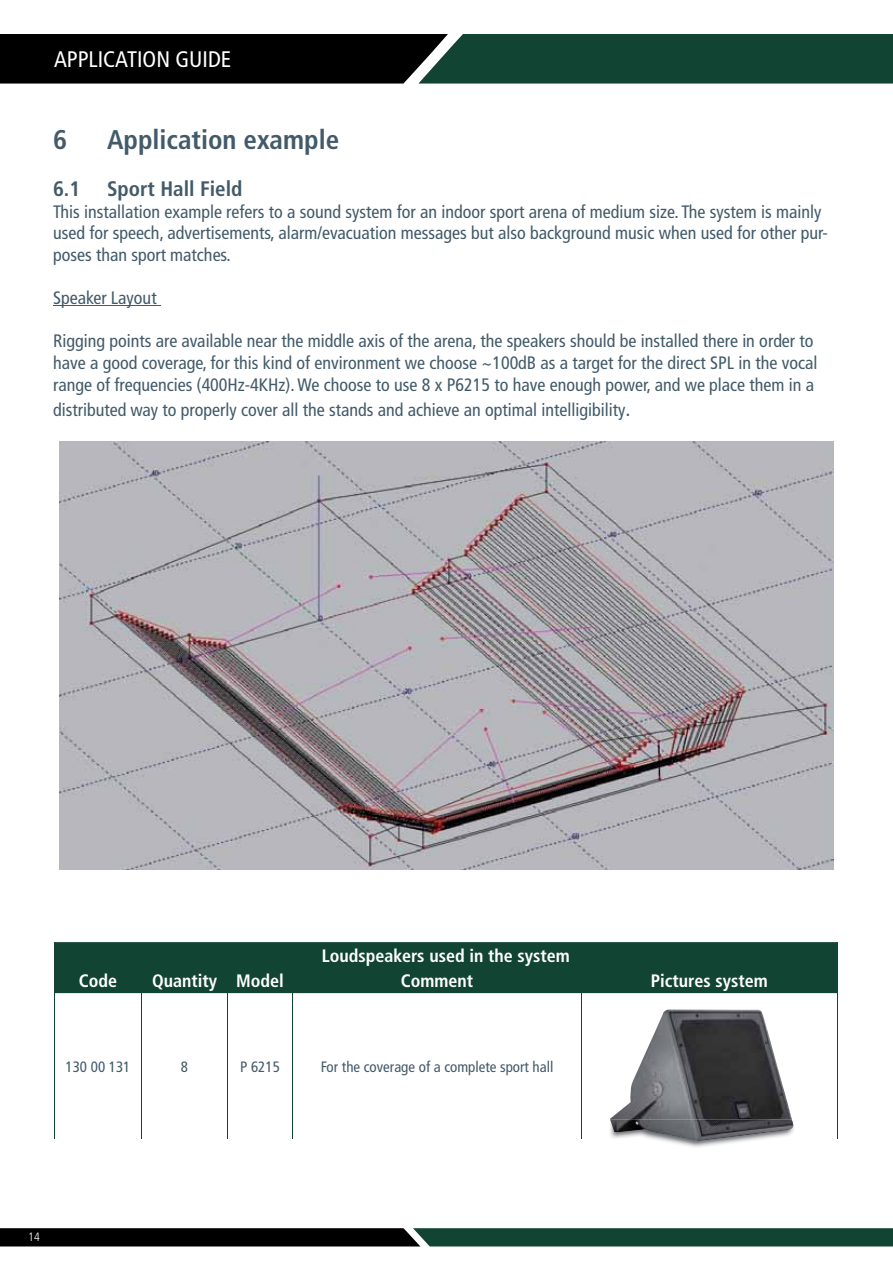
<style>
.page{position:relative;width:893px;height:1263px;background:#fff}
.page>*{position:absolute;margin:0;border:0;box-sizing:border-box;transform-origin:0 0}
.t1{font:700 condensed 27px "Frutiger";color:#425a69}
.t2{font:condensed 22.5px "Frutiger";color:#fff}
.t3{font:700 condensed 21px "Frutiger";color:#425a69}
.t4{font:condensed 18px/21.6px "Frutiger";color:#425a69}
.t5{font:700 condensed 18px "Frutiger";color:#fff}
.t6{font:condensed 15px "Frutiger";color:#425a69}
.t7{font:300 condensed 12px "Frutiger";color:#fff}
.s1{font-size:21px}
</style>
<div class="page">
<svg style="left:0;top:34px;width:893px;height:50px;background:#0f281f"></svg>
<svg style="left:0;top:1228px;width:893px;height:18px;background:#0e291f"></svg>
<hr style="left:53px;top:305px;width:108px;height:1px;background:#425a69">
<img style="left:60px;top:442px;width:774px;height:428px">
<img style="left:610px;top:1010px;width:182px;height:109px">
<div style="left:54px;top:942px;width:784px;height:51px;background:#114432"></div>
<hr style="left:54px;top:993px;width:1px;height:146px;background:#114432">
<hr style="left:142px;top:993px;width:1px;height:146px;background:#114432">
<hr style="left:227px;top:993px;width:1px;height:146px;background:#114432">
<hr style="left:293px;top:993px;width:1px;height:146px;background:#114432">
<hr style="left:581px;top:993px;width:1px;height:146px;background:#114432">
<hr style="left:837px;top:993px;width:1px;height:146px;background:#114432">
<img style="left:610px;top:1119px;width:184px;height:28px">
<img style="left:617px;top:1121px;width:176px;height:20px">
<p class="t2" style="left:54px;top:46px;width:179px">APPLICATION GUIDE</p>
<h1 class="t1" style="left:53px;top:124px;width:16px">6</h1>
<h1 class="t1" style="left:107px;top:124px;width:234px">Application example</h1>
<p class="t3" style="left:53px;top:176px;width:29px">6.1</p>
<p class="t3" style="left:107px;top:176px;width:137px">Sport Hall Field</p>
<p class="t4" style="left:53px;top:201px;width:776px">This installation example refers to a sound system for an indoor sport arena of medium size. The system is mainly used for speech, advertisements, alarm/evacuation messages but also background music when used for other pur&shy;poses than sport matches.</p>
<p class="t4" style="left:53px;top:287px;width:105px">Speaker Layout</p>
<p class="t4" style="left:53px;top:330px;width:766px">Rigging points are available near the middle axis of the arena, the speakers should be installed there in order to have a good coverage, for this kind of environment we choose ~100dB as a target for the direct SPL in the vocal range of frequencies (400Hz-4KHz). We choose to use 8 x P6215 to have enough power, and we place them in a</p>
<p class="t4" style="left:53px;top:399px;width:579px">distributed way to properly cover all the stands and achieve an optimal intelligibility<span class="s1">.</span></p>
<p class="t5" style="left:322px;top:945px;width:250px">Loudspeakers used in the system</p>
<p class="t5" style="left:79px;top:970px;width:40px">Code</p>
<p class="t5" style="left:152px;top:970px;width:133px">Quantity Model</p>
<p class="t5" style="left:401px;top:970px;width:74px">Comment</p>
<p class="t5" style="left:651px;top:970px;width:118px">Pictures system</p>
<p class="t6" style="left:66px;top:1057px;width:66px">130 00 131</p>
<p class="t6" style="left:181px;top:1057px;width:9px">8</p>
<p class="t6" style="left:240px;top:1057px;width:41px">P 6215</p>
<p class="t6" style="left:321px;top:1057px;width:234px">For the coverage of a complete sport hall</p>
<p class="t7" style="left:28px;top:1230px;width:13px">14</p>
</div>
